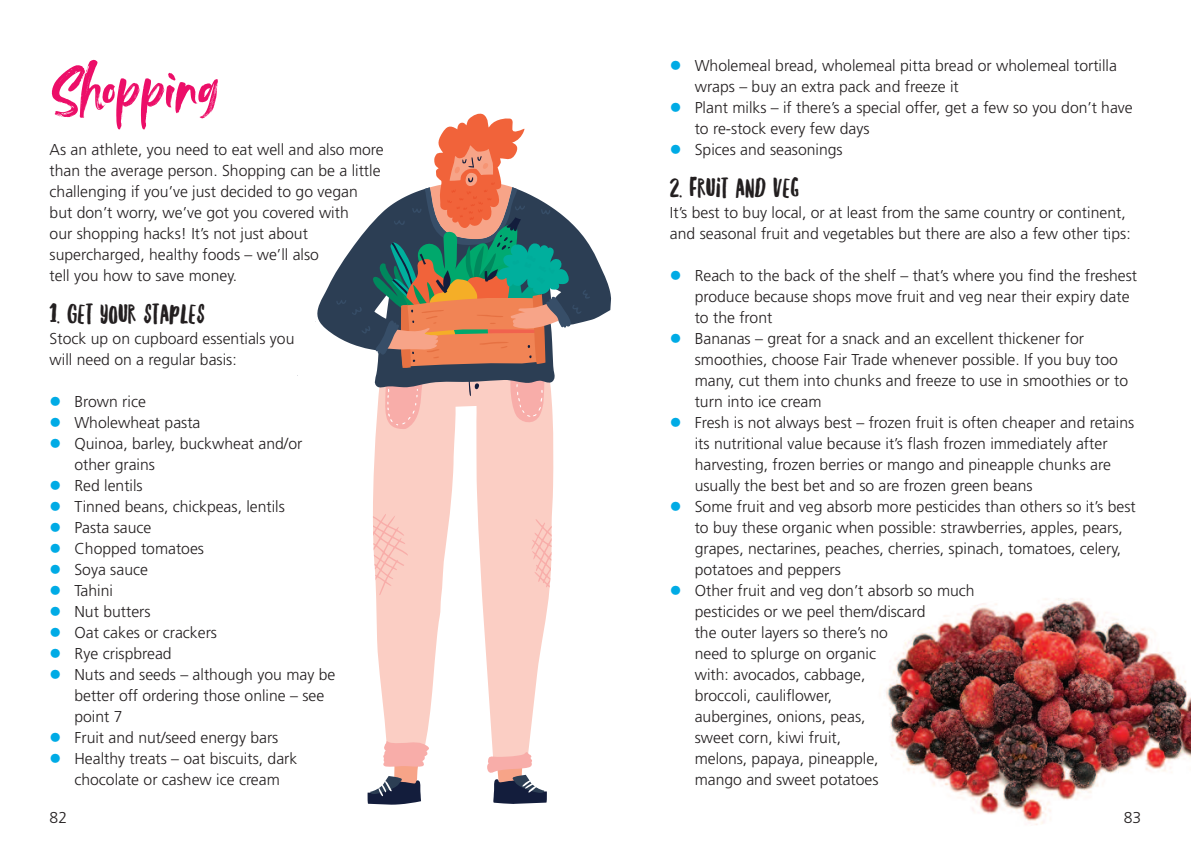
<style>
.page{position:relative;width:1191px;height:844px;background:#fff}
.page>*{position:absolute;margin:0;border:0;box-sizing:border-box;transform-origin:0 0}
.t1{font:63px "Avallon";color:#ec0e68}
.t2{font:28px "Northern Soul Caps";color:#231f20}
.t3{font:300 15.75px/21px "Frutiger";color:#231f20}
.s1{color:#00abe5}
</style>
<div class="page">
<svg style="left:373px;top:429px;width:180px;height:322px;fill:#fbcec4"></svg>
<svg style="left:373px;top:513px;width:36px;height:82px"></svg>
<svg style="left:529px;top:517px;width:22px;height:71px"></svg>
<svg style="left:367px;top:740px;width:66px;height:64px"></svg>
<svg style="left:317px;top:246px;width:294px;height:90px"></svg>
<svg style="left:487px;top:751px;width:60px;height:52px"></svg>
<svg style="left:336px;top:114px;width:254px;height:315px"></svg>
<img style="left:886px;top:598px;width:305px;height:227px">
<p class="t3" style="left:694px;top:56px;width:424px;text-indent:-25px"><span class="s1">●</span> Wholemeal bread, wholemeal pitta bread or wholemeal tortilla wraps – buy an extra pack and freeze it</p>
<p class="t3" style="left:694px;top:98px;width:439px;text-indent:-25px"><span class="s1">●</span> Plant milks – if there’s a special offer, get a few so you don’t have to re-stock every few days</p>
<p class="t3" style="left:670px;top:140px;width:174px"><span class="s1">●</span> Spices and seasonings</p>
<h2 class="t2" style="left:670px;top:171px;width:131px">2. FRUIT AND VEG</h2>
<p class="t3" style="left:670px;top:203px;width:462px">It’s best to buy local, or at least from the same country or continent, and seasonal fruit and vegetables but there are also a few other tips:</p>
<p class="t3" style="left:694px;top:266px;width:444px;text-indent:-25px"><span class="s1">●</span> Reach to the back of the shelf – that’s where you find the freshest produce because shops move fruit and veg near their expiry date to the front</p>
<p class="t3" style="left:694px;top:329px;width:435px;text-indent:-25px"><span class="s1">●</span> Bananas – great for a snack and an excellent thickener for smoothies, choose Fair Trade whenever possible. If you buy too many, cut them into chunks and freeze to use in smoothies or to turn into ice cream</p>
<p class="t3" style="left:694px;top:413px;width:441px;text-indent:-25px"><span class="s1">●</span> Fresh is not always best – frozen fruit is often cheaper and retains its nutritional value because it’s flash frozen immediately after harvesting, frozen berries or mango and pineapple chunks are usually the best bet and so are frozen green beans</p>
<p class="t3" style="left:694px;top:497px;width:442px;text-indent:-25px"><span class="s1">●</span> Some fruit and veg absorb more pesticides than others so it’s best to buy these organic when possible: strawberries, apples, pears, grapes, nectarines, peaches, cherries, spinach, tomatoes, celery, potatoes and peppers</p>
<p class="t3" style="left:694px;top:581px;width:281px;text-indent:-25px"><span class="s1">●</span> Other fruit and veg don’t absorb so much pesticides or we peel them/discard<br>the outer layers so there’s no<br>need to splurge on organic<br>with: avocados, cabbage,<br>broccoli, cauliflower,<br>aubergines, onions, peas,<br>sweet corn, kiwi fruit,<br>melons, papaya, pineapple,<br>mango and sweet potatoes</p>
<h1 class="t1" style="left:50px;top:47px;width:170px">Shopping</h1>
<p class="t3" style="left:50px;top:140px;width:336px">As an athlete, you need to eat well and also more than the average person. Shopping can be a little challenging if you’ve just decided to go vegan but don’t worry, we’ve got you covered with<br>our shopping hacks! It’s not just about supercharged, healthy foods – we’ll also<br>tell you how to save money.</p>
<h2 class="t2" style="left:50px;top:297px;width:157px">1. GET YOUR STAPLES</h2>
<p class="t3" style="left:50px;top:329px;width:246px">Stock up on cupboard essentials you will need on a regular basis:</p>
<p class="t3" style="left:50px;top:392px;width:98px"><span class="s1">●</span> Brown rice</p>
<p class="t3" style="left:50px;top:413px;width:152px"><span class="s1">●</span> Wholewheat pasta</p>
<p class="t3" style="left:74px;top:434px;width:229px;text-indent:-25px"><span class="s1">●</span> Quinoa, barley, buckwheat and/or other grains</p>
<p class="t3" style="left:50px;top:476px;width:95px"><span class="s1">●</span> Red lentils</p>
<p class="t3" style="left:50px;top:497px;width:237px"><span class="s1">●</span> Tinned beans, chickpeas, lentils</p>
<p class="t3" style="left:50px;top:518px;width:103px"><span class="s1">●</span> Pasta sauce</p>
<p class="t3" style="left:50px;top:539px;width:156px"><span class="s1">●</span> Chopped tomatoes</p>
<p class="t3" style="left:50px;top:560px;width:100px"><span class="s1">●</span> Soya sauce</p>
<p class="t3" style="left:50px;top:581px;width:65px"><span class="s1">●</span> Tahini</p>
<p class="t3" style="left:50px;top:602px;width:102px"><span class="s1">●</span> Nut butters</p>
<p class="t3" style="left:50px;top:623px;width:169px"><span class="s1">●</span> Oat cakes or crackers</p>
<p class="t3" style="left:50px;top:644px;width:124px"><span class="s1">●</span> Rye crispbread</p>
<p class="t3" style="left:74px;top:665px;width:262px;text-indent:-25px"><span class="s1">●</span> Nuts and seeds – although you may be better off ordering those online – see point 7</p>
<p class="t3" style="left:50px;top:728px;width:230px"><span class="s1">●</span> Fruit and nut/seed energy bars</p>
<p class="t3" style="left:50px;top:749px;width:249px;text-align:center"><span class="s1">●</span> Healthy treats – oat biscuits, dark chocolate or cashew ice cream</p>
<p class="t3" style="left:50px;top:808px;width:19px">82</p>
<p class="t3" style="left:1123px;top:808px;width:19px">83</p>
</div>
